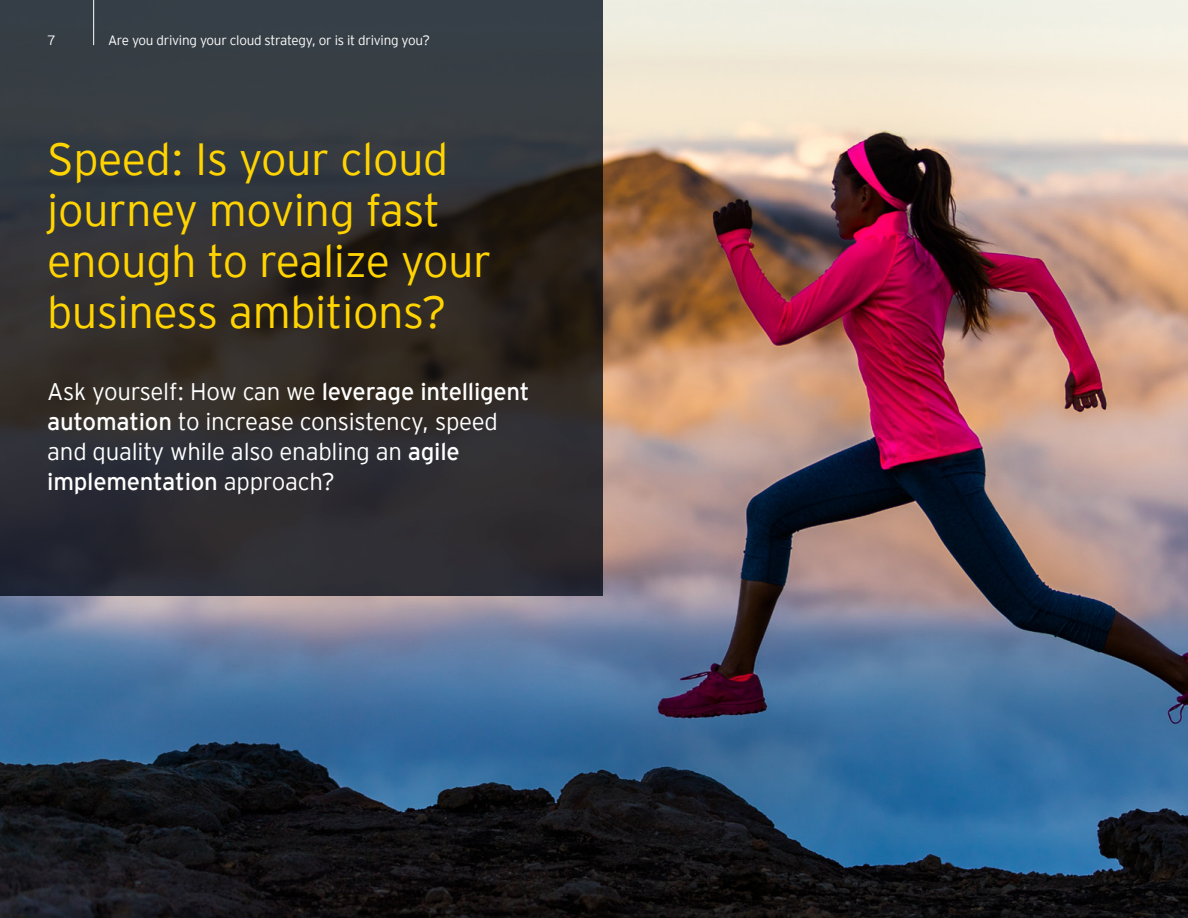
<style>
.page{position:relative;width:1188px;height:918px;background:#fff}
.page>*{position:absolute;margin:0;border:0;box-sizing:border-box;transform-origin:0 0}
.t1{font:300 45px/51px "EY Interstate";letter-spacing:-.01em;color:#ffd400}
.t2{font:300 24px/30px "EY Interstate";letter-spacing:-.01em;color:#fff}
.t3{font:300 13.5px "EY Interstate";letter-spacing:-.02em;color:#fff}
.s1{font-weight:400}
</style>
<div class="page">
<img style="left:0;top:0;width:1188px;height:918px">
<svg style="left:0;top:0;width:603px;height:596px"></svg>
<hr style="left:93px;top:0;width:1px;height:45px;background:#fff">
<p class="t3" style="left:47px;top:31px;width:10px">7</p>
<p class="t3" style="left:108px;top:31px;width:324px">Are you driving your cloud strategy, or is it driving you?</p>
<h1 class="t1" style="left:47px;top:131px;width:446px">Speed: Is your cloud journey moving fast enough to realize your business ambitions?</h1>
<p class="t2" style="left:47px;top:375px;width:484px">Ask yourself: How can we <span class="s1">leverage intelligent automation</span> to increase consistency, speed and quality while also enabling an <span class="s1">agile implementation</span> approach?</p>
</div>
